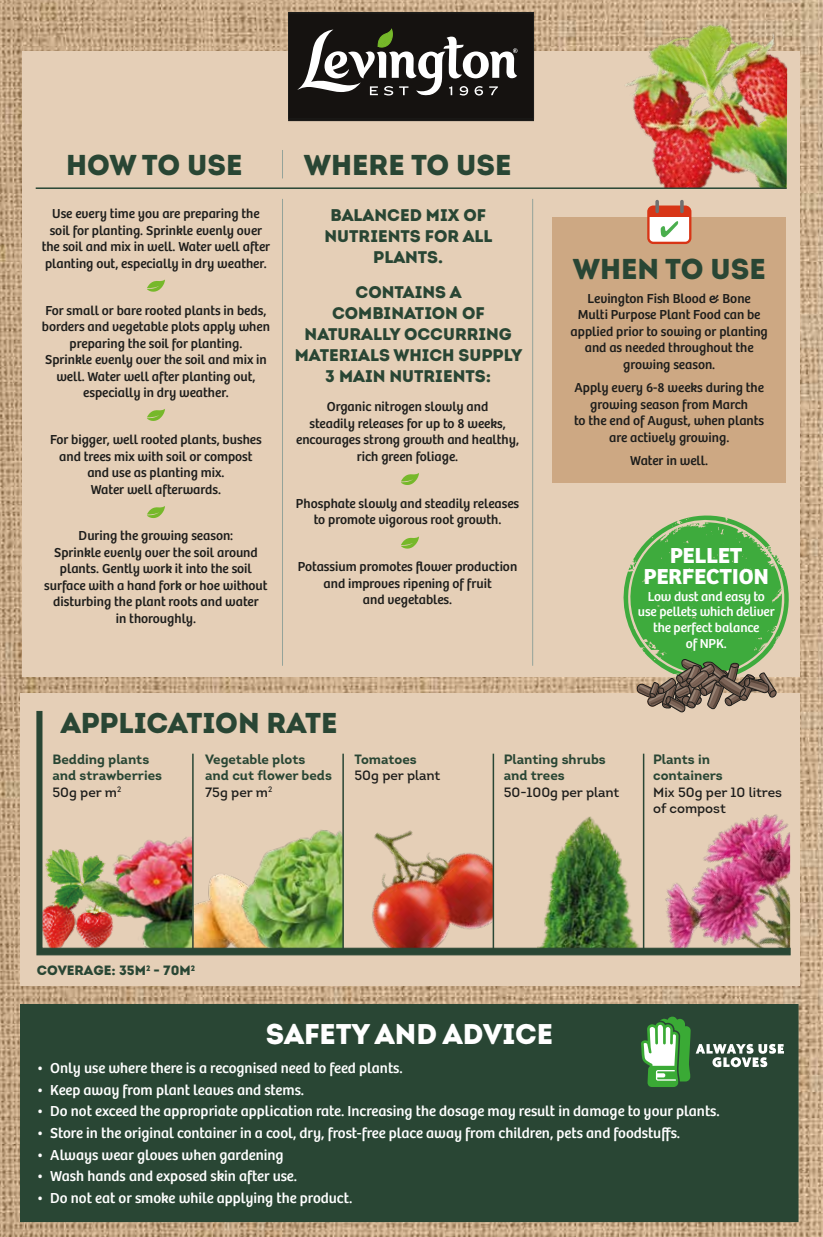
<style>
.page{position:relative;width:823px;height:1237px;background:#fff}
.page>*{position:absolute;margin:0;border:0;box-sizing:border-box;transform-origin:0 0}
.t1{font:900 28.65px "Intro";color:#294634}
.t2{font:900 28.5px "Intro";color:#fff}
.t3{font:700 22.5px/21px "Bree";color:#fff;text-align:center}
.t4{font:900 16.8px/21px "Intro";color:#294634;text-align:center}
.t5{font:15px "Bree";color:#fff}
.t6{font:13.5px/16.5px "Bree";color:#1d1d1b;text-align:center}
.t7{font:700 13.5px/16.5px "Intro";color:#294634}
.t8{font:13.5px/15.8px "Bree";letter-spacing:-.01em;color:#fff;text-align:center}
.t9{font:600 13.5px/16.5px "Intro";color:#1d1d1b}
.t10{font:900 13.5px "Intro";color:#294634}
.s1{font-weight:600;color:#1d1d1b}
</style>
<div class="page">
<img style="left:0;top:0;width:823px;height:1236px">
<div style="left:21px;top:1004px;width:777px;height:217px;background:#294634"></div>
<div style="left:22px;top:51px;width:778px;height:625px;background:#e5cfb7"></div>
<div style="left:21px;top:693px;width:779px;height:293px;background:#e5cfb7"></div>
<svg style="left:641px;top:1016px;width:143px;height:71px"></svg>
<div style="left:553px;top:218px;width:233px;height:265px;background:#cda883"></div>
<div style="left:289px;top:13px;width:245px;height:106px;background:#151210"></div>
<svg style="left:297px;top:28px;width:221px;height:68px"></svg>
<hr style="left:282px;top:199px;width:1px;height:466px;background:#94a39a">
<hr style="left:532px;top:199px;width:1px;height:466px;background:#94a39a">
<svg style="left:282px;top:150px;width:1px;height:28px"></svg>
<svg style="left:401px;top:473px;width:18px;height:12px"></svg>
<svg style="left:401px;top:536px;width:18px;height:13px"></svg>
<div style="left:648px;top:207px;width:42px;height:36px;background:#d83516;border-radius:5px"></div>
<div style="left:647px;top:205px;width:44px;height:39px;border:2px solid #d83516;border-radius:5px"></div>
<svg style="left:680px;top:201px;width:4px;height:10px"></svg>
<svg style="left:655px;top:201px;width:4px;height:10px"></svg>
<svg style="left:648px;top:217px;width:42px;height:26px"></svg>
<img style="left:552px;top:13px;width:235px;height:174px">
<img style="left:36px;top:711px;width:755px;height:244px">
<svg style="left:147px;top:279px;width:18px;height:13px"></svg>
<svg style="left:147px;top:409px;width:18px;height:12px"></svg>
<svg style="left:147px;top:506px;width:18px;height:12px"></svg>
<svg style="left:619px;top:515px;width:171px;height:198px"></svg>
<hr style="left:36px;top:187px;width:751px;height:2px;background:#294634">
<h1 class="t1" style="left:66px;top:146px;width:178px">HOW TO USE</h1>
<h1 class="t1" style="left:304px;top:146px;width:209px">WHERE TO USE</h1>
<p class="t6" style="left:42px;top:206px;width:230px">Use every time you are preparing the soil for planting. Sprinkle evenly over the soil and mix in well. Water well after planting out, especially in dry weather.</p>
<p class="t6" style="left:42px;top:302px;width:230px">For small or bare rooted plants in beds, borders and vegetable plots apply when preparing the soil for planting.<br>Sprinkle evenly over the soil and mix in well. Water well after planting out, especially in dry weather.</p>
<p class="t6" style="left:50px;top:431px;width:213px">For bigger, well rooted plants, bushes and trees mix with soil or compost and use as planting mix.<br>Water well afterwards.</p>
<p class="t6" style="left:44px;top:528px;width:225px">During the growing season:<br>Sprinkle evenly over the soil around plants. Gently work it into the soil surface with a hand fork or hoe without disturbing the plant roots and water<br>in thoroughly.</p>
<p class="t4" style="left:325px;top:204px;width:169px">BALANCED MIX OF<br>NUTRIENTS FOR ALL<br>PLANTS.</p>
<p class="t4" style="left:295px;top:281px;width:229px">CONTAINS A<br>COMBINATION OF<br>NATURALLY OCCURRING<br>MATERIALS WHICH SUPPLY<br>3 MAIN NUTRIENTS:</p>
<p class="t6" style="left:571px;top:290px;width:199px">Levington Fish Blood &amp; Bone<br>Multi Purpose Plant Food can be applied prior to sowing or planting and as needed throughout the growing season.</p>
<p class="t6" style="left:574px;top:380px;width:192px">Apply every 6-8 weeks during the growing season from March<br>to the end of August, when plants are actively growing.</p>
<p class="t6" style="left:630px;top:452px;width:79px">Water in well.</p>
<h1 class="t1" style="left:573px;top:250px;width:195px">WHEN TO USE</h1>
<p class="t6" style="left:296px;top:399px;width:224px">Organic nitrogen slowly and<br>steadily releases for up to 8 weeks, encourages strong growth and healthy, rich green foliage.</p>
<p class="t6" style="left:296px;top:495px;width:225px">Phosphate slowly and steadily releases to promote vigorous root growth.</p>
<p class="t6" style="left:298px;top:558px;width:221px">Potassium promotes flower production and improves ripening of fruit<br>and vegetables.</p>
<h3 class="t3" style="left:644px;top:545px;width:126px">PELLET<br>PERFECTION</h3>
<p class="t8" style="left:638px;top:588px;width:138px">Low dust and easy to use pellets which deliver the perfect balance<br>of NPK.</p>
<h1 class="t1" style="left:61px;top:704px;width:278px">APPLICATION RATE</h1>
<p class="t7" style="left:52px;top:751px;width:111px">Bedding plants and strawberries<br><span class="s1">50g per m</span><sup>2</sup></p>
<p class="t7" style="left:205px;top:751px;width:128px">Vegetable plots and cut flower beds<br><span class="s1">75g per m</span><sup>2</sup></p>
<p class="t7" style="left:354px;top:751px;width:64px">Tomatoes</p>
<p class="t9" style="left:354px;top:767px;width:87px">50g per plant</p>
<p class="t7" style="left:504px;top:751px;width:104px">Planting shrubs and trees</p>
<p class="t9" style="left:504px;top:784px;width:117px">50-100g per plant</p>
<p class="t7" style="left:653px;top:751px;width:71px">Plants in containers</p>
<p class="t9" style="left:653px;top:784px;width:131px">Mix 50g per 10 litres of compost</p>
<p class="t10" style="left:37px;top:961px;width:160px">COVERAGE: 35M<sup>2</sup> - 70M<sup>2</sup></p>
<h2 class="t2" style="left:266px;top:1015px;width:289px">SAFETY AND ADVICE</h2>
<p class="t5" style="left:37px;top:1059px;width:368px">• Only use where there is a recognised need to feed plants.</p>
<p class="t5" style="left:37px;top:1081px;width:269px">• Keep away from plant leaves and stems.</p>
<p class="t5" style="left:37px;top:1102px;width:685px">• Do not exceed the appropriate application rate. Increasing the dosage may result in damage to your plants.</p>
<p class="t5" style="left:37px;top:1124px;width:645px">• Store in the original container in a cool, dry, frost-free place away from children, pets and foodstuffs.</p>
<p class="t5" style="left:37px;top:1145px;width:249px">• Always wear gloves when gardening</p>
<p class="t5" style="left:37px;top:1167px;width:262px">• Wash hands and exposed skin after use.</p>
<p class="t5" style="left:37px;top:1189px;width:317px">• Do not eat or smoke while applying the product.</p>
</div>
